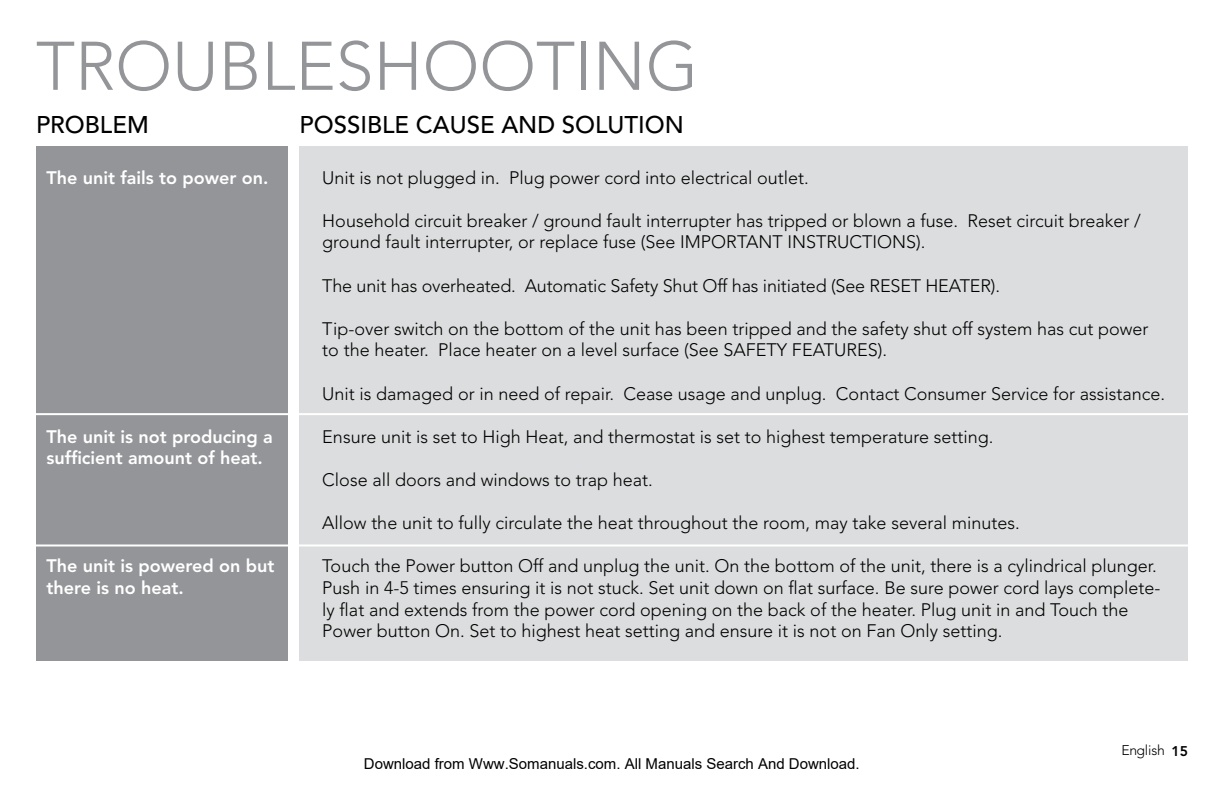
<style>
.page{position:relative;width:1224px;height:792px;background:#fff}
.page>*{position:absolute;margin:0;border:0;box-sizing:border-box;transform-origin:0 0}
.t1{font:300 68px "Avenir";color:#939598}
.t2{font:500 24px "Avenir";color:#000}
.t3{font:300 18px/21.6px "Avenir";color:#000}
.t4{font:800 18px/21.6px "Avenir";color:#fff}
.t5{font:15px "Arial";color:#000}
.t6{font:300 14px "Avenir";letter-spacing:-.02em;color:#000}
.s1{font-weight:800}
</style>
<div class="page">
<div style="left:300px;top:146px;width:888px;height:515px;background:#dcddde"></div>
<div style="left:36px;top:146px;width:252px;height:515px;background:#939598"></div>
<hr style="left:27px;top:413px;width:1161px;height:2px;background:#fff">
<hr style="left:27px;top:544px;width:1161px;height:2px;background:#fff">
<h1 class="t1" style="left:36px;top:26px;width:664px">TROUBLESHOOTING</h1>
<h2 class="t2" style="left:36px;top:111px;width:114px">PROBLEM</h2>
<h2 class="t2" style="left:300px;top:111px;width:386px">POSSIBLE CAUSE AND SOLUTION</h2>
<p class="t3" style="left:322px;top:166px;width:488px">Unit is not plugged in. Plug power cord into electrical outlet.</p>
<p class="t3" style="left:322px;top:210px;width:820px">Household circuit breaker / ground fault interrupter has tripped or blown a fuse. Reset circuit breaker / ground fault interrupter, or replace fuse (See IMPORTANT INSTRUCTIONS).</p>
<p class="t3" style="left:322px;top:274px;width:679px">The unit has overheated. Automatic Safety Shut Off has initiated (See RESET HEATER).</p>
<p class="t3" style="left:322px;top:318px;width:828px">Tip-over switch on the bottom of the unit has been tripped and the safety shut off system has cut power to the heater. Place heater on a level surface (See SAFETY FEATURES).</p>
<p class="t3" style="left:322px;top:382px;width:844px">Unit is damaged or in need of repair. Cease usage and unplug. Contact Consumer Service for assistance.</p>
<p class="t3" style="left:322px;top:426px;width:673px">Ensure unit is set to High Heat, and thermostat is set to highest temperature setting.</p>
<p class="t3" style="left:322px;top:469px;width:332px">Close all doors and windows to trap heat.</p>
<p class="t3" style="left:322px;top:512px;width:699px">Allow the unit to fully circulate the heat throughout the room, may take several minutes.</p>
<p class="t3" style="left:322px;top:555px;width:840px">Touch the Power button Off and unplug the unit. On the bottom of the unit, there is a cylindrical plunger.<br>Push in 4-5 times ensuring it is not stuck. Set unit down on flat surface. Be sure power cord lays complete&shy;ly flat and extends from the power cord opening on the back of the heater. Plug unit in and Touch the Power button On. Set to highest heat setting and ensure it is not on Fan Only setting.</p>
<p class="t4" style="left:47px;top:166px;width:223px">The unit fails to power on.</p>
<p class="t4" style="left:47px;top:426px;width:228px">The unit is not producing a sufficient amount of heat.</p>
<p class="t4" style="left:47px;top:555px;width:229px">The unit is powered on but there is no heat.</p>
<p class="t5" style="left:364px;top:755px;width:497px">Download from Www.Somanuals.com. All Manuals Search And Download.</p>
<p class="t6" style="left:1122px;top:742px;width:68px">English <span class="s1">15</span></p>
</div>
